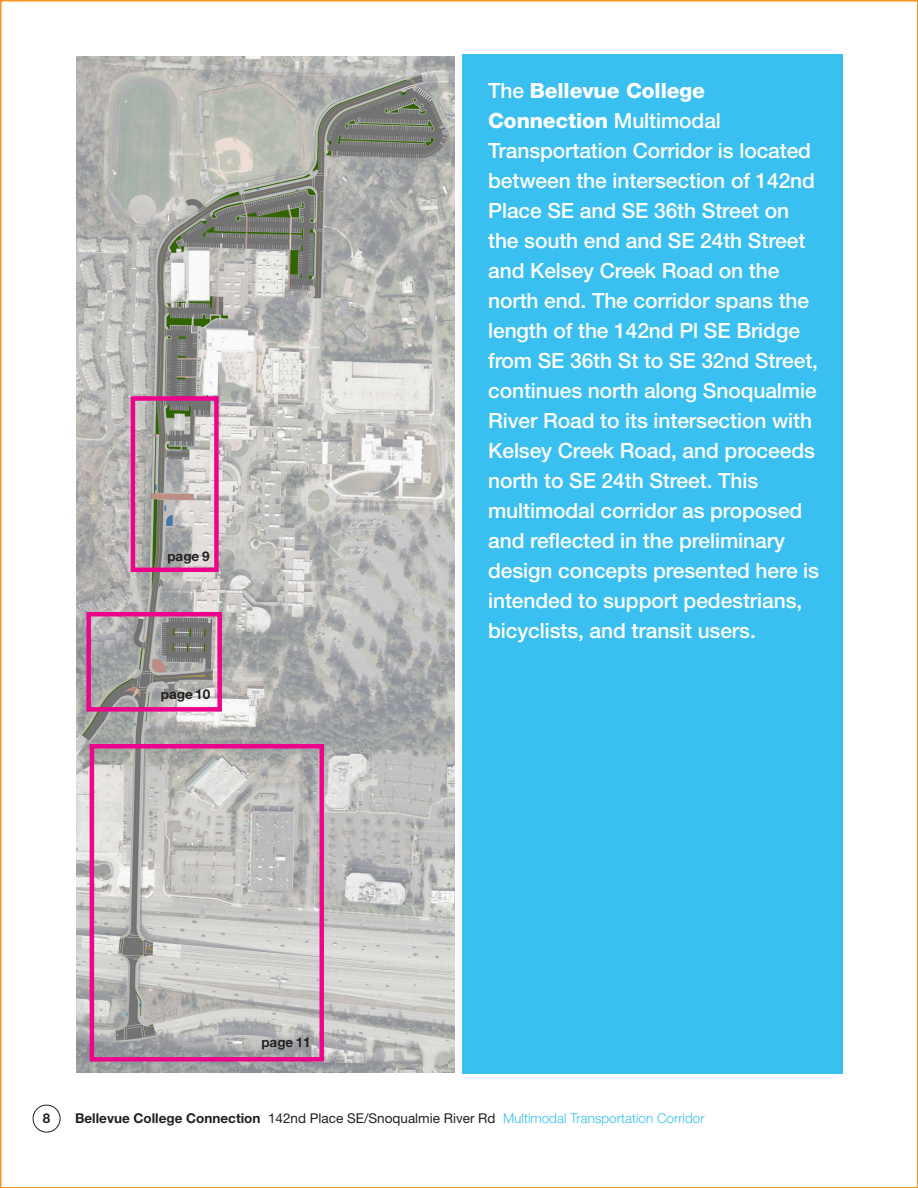
<style>
.page{position:relative;width:918px;height:1188px;background:#fff}
.page>*{position:absolute;margin:0;border:0;box-sizing:border-box;transform-origin:0 0}
.t1{font:500 21px/30px "Helvetica Neue";letter-spacing:-.005em;color:#fff}
.t2{font:300 13.5px "Helvetica Neue";color:#39c0f0}
.t3{font:700 13.5px "Helvetica Neue";color:#231f20}
.s1{font-weight:800}
.s2{font-weight:700;color:#231f20}
.s3{font-weight:400;color:#231f20}
</style>
<div class="page">
<div style="left:33px;top:1105px;width:27px;height:27px;border:1px solid #231f20;border-radius:50%"></div>
<img style="left:77px;top:56px;width:378px;height:1016px">
<div style="left:131px;top:396px;width:88px;height:176px;border:4px solid #ed028c"></div>
<div style="left:86px;top:612px;width:136px;height:100px;border:4px solid #ed028c"></div>
<div style="left:90px;top:744px;width:234px;height:318px;border:4px solid #ed028c"></div>
<div style="left:462px;top:54px;width:380px;height:1020px;background:#39c0f0"></div>
<p class="t3" style="left:167px;top:548px;width:44px">page 9</p>
<p class="t3" style="left:161px;top:686px;width:51px">page 10</p>
<p class="t3" style="left:261px;top:1034px;width:51px">page 11</p>
<p class="t1" style="left:488px;top:76px;width:333px">The <span class="s1">Bellevue College<br>Connection</span> Multimodal<br>Transportation Corridor is located between the intersection of 142nd<br>Place SE and SE 36th Street on the south end and SE 24th Street and Kelsey Creek Road on the north end. The corridor spans the length of the 142nd Pl SE Bridge from SE 36th St to SE 32nd Street, continues north along Snoqualmie<br>River Road to its intersection with<br>Kelsey Creek Road, and proceeds north to SE 24th Street. This multimodal corridor as proposed and reflected in the preliminary design concepts presented here is intended to support pedestrians, bicyclists, and transit users.</p>
<p class="t3" style="left:43px;top:1110px;width:9px">8</p>
<p class="t2" style="left:75px;top:1110px;width:631px"><span class="s2">Bellevue College Connection</span> <span class="s3">142nd Place SE/Snoqualmie River Rd</span> Multimodal Transportation Corridor</p>
</div>
